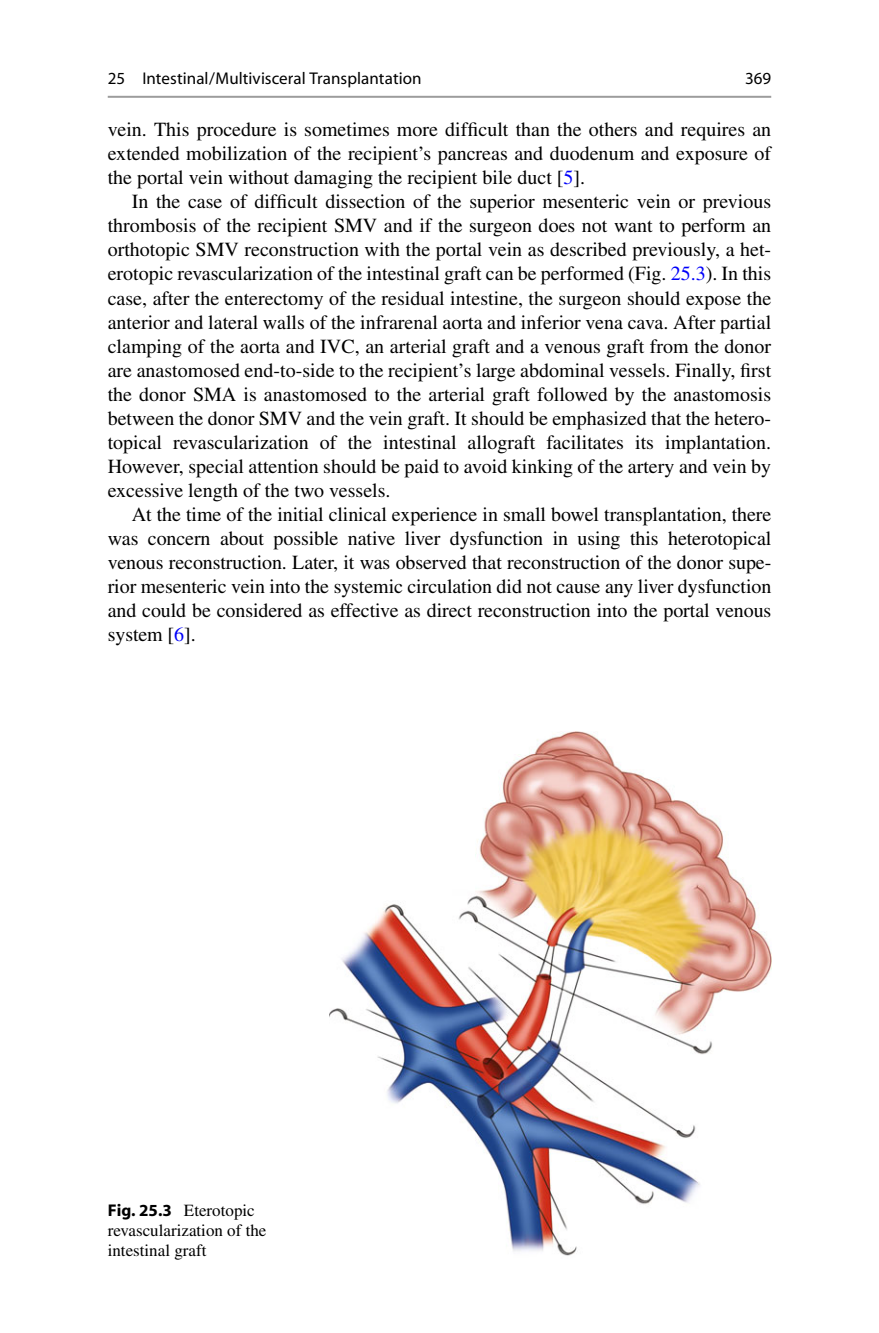
<style>
.page{position:relative;width:879px;height:1333px;background:#fff}
.page>*{position:absolute;margin:0;border:0;box-sizing:border-box;transform-origin:0 0}
.t1{font:20px/24px "Jcqplj Times";color:#000;text-align:justify}
.t2{font:17px/20px "Jcqplj Times";color:#000}
.t3{font:17px "Kmllwr Myriad";letter-spacing:.005em;color:#000}
.s1{color:#0000fa}
.s2{font-family:"Qmxqng Myriad";font-weight:700}
</style>
<div class="page">
<img style="left:329px;top:731px;width:442px;height:525px">
<hr style="left:108px;top:96px;width:663px;height:2px;background:#9c9c9c">
<p class="t3" style="left:108px;top:72px;width:315px">25 Intestinal/Multivisceral Transplantation</p>
<p class="t3" style="left:745px;top:72px;width:28px">369</p>
<p class="t1" style="left:108px;top:120px;width:665px">vein. This procedure is sometimes more difficult than the others and requires an extended mobilization of the recipient’s pancreas and duodenum and exposure of the portal vein without damaging the recipient bile duct [ <span class="s1">5</span> ].</p>
<p class="t1" style="left:108px;top:192px;width:665px;text-indent:24px">In the case of difficult dissection of the superior mesenteric vein or previous thrombosis of the recipient SMV and if the surgeon does not want to perform an orthotopic SMV reconstruction with the portal vein as described previously, a het&shy;erotopic revascularization of the intestinal graft can be performed (Fig. <span class="s1">25.3</span> ). In this case, after the enterectomy of the residual intestine, the surgeon should expose the anterior and lateral walls of the infrarenal aorta and inferior vena cava. After partial clamping of the aorta and IVC, an arterial graft and a venous graft from the donor are anastomosed end-to-side to the recipient’s large abdominal vessels. Finally, first the donor SMA is anastomosed to the arterial graft followed by the anastomosis between the donor SMV and the vein graft. It should be emphasized that the hetero&shy;topical revascularization of the intestinal allograft facilitates its implantation.<br>However, special attention should be paid to avoid kinking of the artery and vein by excessive length of the two vessels.</p>
<p class="t1" style="left:108px;top:504px;width:665px;text-indent:24px">At the time of the initial clinical experience in small bowel transplantation, there was concern about possible native liver dysfunction in using this heterotopical venous reconstruction. Later, it was observed that reconstruction of the donor supe&shy;rior mesenteric vein into the systemic circulation did not cause any liver dysfunction and could be considered as effective as direct reconstruction into the portal venous system [ <span class="s1">6</span> ].</p>
<p class="t2" style="left:108px;top:1201px;width:160px"><span class="s2">Fig. 25.3</span> Eterotopic revascularization of the intestinal graft</p>
</div>
